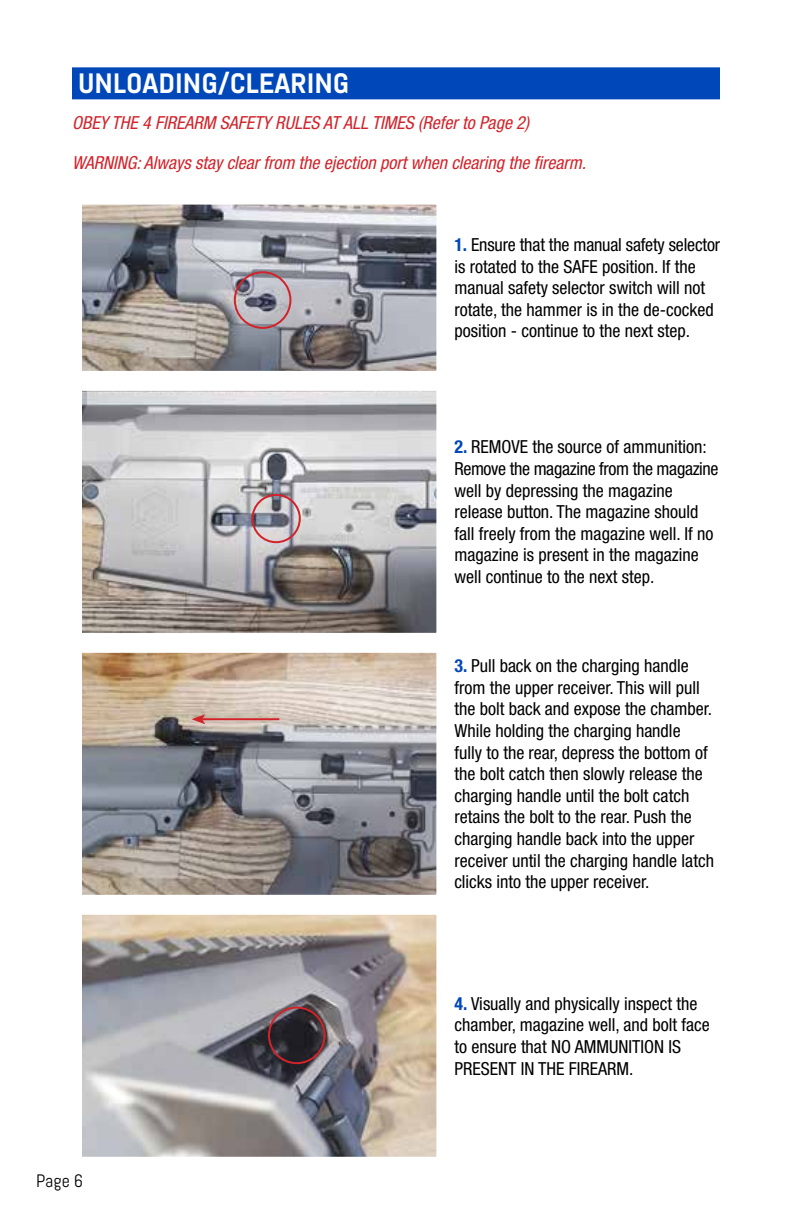
<style>
.page{position:relative;width:792px;height:1224px;background:#fff}
.page>*{position:absolute;margin:0;border:0;box-sizing:border-box;transform-origin:0 0}
.t1{font:700 28px "Abel Pro";color:#fff}
.t2{font:condensed 18px/21.6px "Helvetica Neue LT Std";color:#000}
.t3{font:italic condensed 18px/39.6px "Helvetica Neue LT Std";color:#d2232a}
.t4{font:18px "Abel Pro";color:#000}
.s1{font-weight:700;color:#0047ba}
</style>
<div class="page">
<div style="left:72px;top:67px;width:648px;height:32px;background:#0047ba"></div>
<img style="left:83px;top:206px;width:352px;height:164px">
<div style="left:72px;top:195px;width:374px;height:186px;border:10px solid #fff"></div>
<img style="left:83px;top:392px;width:352px;height:240px">
<div style="left:72px;top:381px;width:374px;height:262px;border:10px solid #fff"></div>
<img style="left:83px;top:654px;width:352px;height:240px">
<div style="left:72px;top:643px;width:374px;height:262px;border:10px solid #fff"></div>
<img style="left:83px;top:916px;width:352px;height:240px">
<div style="left:72px;top:905px;width:374px;height:262px;border:10px solid #fff"></div>
<div style="left:234px;top:271px;width:57px;height:58px;border:2px solid #d2232a;border-radius:50%"></div>
<div style="left:268px;top:1007px;width:58px;height:57px;border:2px solid #d2232a;border-radius:50%"></div>
<div style="left:252px;top:494px;width:49px;height:49px;border:2px solid #d2232a;border-radius:50%"></div>
<hr style="left:202px;top:718px;width:77px;height:2px;background:#d2232a">
<svg style="left:192px;top:714px;width:13px;height:10px"></svg>
<h1 class="t1" style="left:78px;top:64px;width:273px">UNLOADING/CLEARING</h1>
<p class="t3" style="left:72px;top:103px;width:516px">OBEY THE 4 FIREARM SAFETY RULES AT ALL TIMES (Refer to Page 2)<br>WARNING: Always stay clear from the ejection port when clearing the firearm.</p>
<p class="t2" style="left:454px;top:234px;width:267px"><span class="s1">1.</span> Ensure that the manual safety selector is rotated to the SAFE position. If the manual safety selector switch will not rotate, the hammer is in the de-cocked position - continue to the next step.</p>
<p class="t2" style="left:454px;top:436px;width:266px"><span class="s1">2.</span> REMOVE the source of ammunition:<br>Remove the magazine from the magazine well by depressing the magazine release button. The magazine should fall freely from the magazine well. If no magazine is present in the magazine well continue to the next step.</p>
<p class="t2" style="left:454px;top:655px;width:261px"><span class="s1">3.</span> Pull back on the charging handle from the upper receiver. This will pull the bolt back and expose the chamber.<br>While holding the charging handle<br>fully to the rear, depress the bottom of the bolt catch then slowly release the charging handle until the bolt catch retains the bolt to the rear. Push the charging handle back into the upper receiver until the charging handle latch clicks into the upper receiver.</p>
<p class="t4" style="left:36px;top:1169px;width:49px">Page 6</p>
<p class="t2" style="left:454px;top:993px;width:257px"><span class="s1">4.</span> Visually and physically inspect the chamber, magazine well, and bolt face to ensure that NO AMMUNITION IS<br>PRESENT IN THE FIREARM.</p>
</div>
